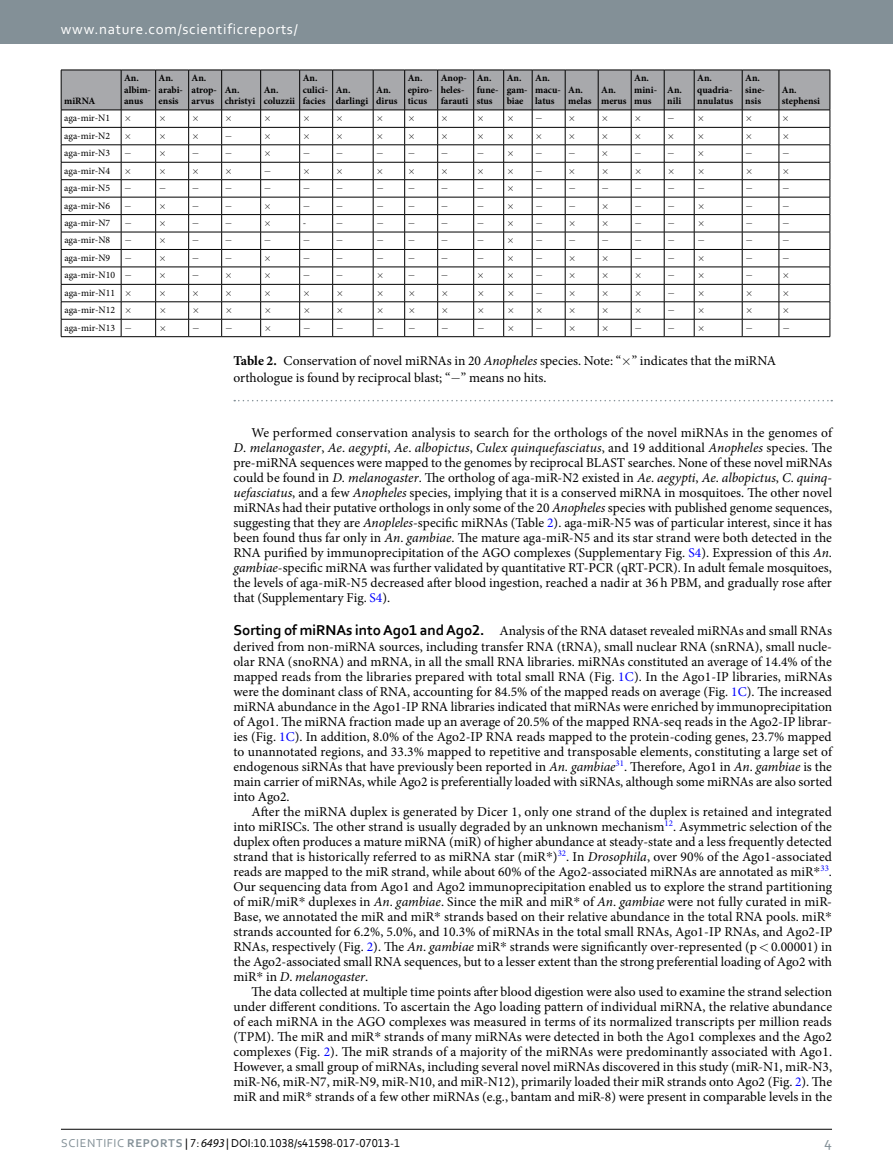
<style>
.page{position:relative;width:893px;height:1174px;background:#fff}
.page>*{position:absolute;margin:0;border:0;box-sizing:border-box;transform-origin:0 0}
.t1{font:15px "Corbel 2";letter-spacing:.045em;color:#fff}
.t2{font:15px "Corbel 2";color:#839097}
.t3{font:13.5px/15px "Minion Pro";letter-spacing:-.005em;color:#000;text-align:justify}
.t4{font:12px "Corbel";color:#000}
.t5{font:700 9.75px/11.2px "Minion Pro";color:#000}
.t6{font:9.75px "Minion Pro";color:#000}
.s1{font-weight:700}
.s2{font-style:italic}
.s3{color:#00f}
.s4{font-family:"Corbel";font-weight:700;font-size:15px}
.s5{font-family:"STIX General"}
.s6{font-family:"Corbel 2";color:#839097}
.s7{font-family:"Corbel Bold 2";color:#839097}
.s8{font-family:"Myriad Pro";font-style:italic}
</style>
<div class="page">
<div style="left:0;top:0;width:893px;height:43px;background:#839097"></div>
<hr style="left:61px;top:1129px;width:771px;height:1px;background:#000">
<svg style="left:234px;top:400px;width:598px;height:1px"></svg>
<svg style="left:61px;top:70px;width:770px;height:267px"></svg>
<p class="t1" style="left:61px;top:19px;width:238px">www.nature.com/scientificreports/</p>
<p class="t5" style="left:64px;top:95px;width:33px">miRNA</p>
<p class="t5" style="left:124px;top:73px;width:28px">An. albim&shy;anus</p>
<p class="t5" style="left:159px;top:73px;width:26px">An. arabi&shy;ensis</p>
<p class="t5" style="left:192px;top:73px;width:27px">An. atrop&shy;arvus</p>
<p class="t5" style="left:225px;top:84px;width:32px">An. christyi</p>
<p class="t5" style="left:264px;top:84px;width:33px">An. coluzzii</p>
<p class="t5" style="left:303px;top:73px;width:27px">An. culici&shy;facies</p>
<p class="t5" style="left:336px;top:84px;width:34px">An. darlingi</p>
<p class="t5" style="left:376px;top:84px;width:23px">An. dirus</p>
<p class="t5" style="left:408px;top:73px;width:26px">An. epiro&shy;ticus</p>
<p class="t5" style="left:441px;top:73px;width:29px">Anop&shy;heles&shy;farauti</p>
<p class="t5" style="left:477px;top:73px;width:23px">An. fune&shy;stus</p>
<p class="t5" style="left:507px;top:73px;width:22px">An. gam&shy;biae</p>
<p class="t5" style="left:535px;top:73px;width:27px">An. macu&shy;latus</p>
<p class="t5" style="left:568px;top:84px;width:25px">An. melas</p>
<p class="t5" style="left:601px;top:84px;width:27px">An. merus</p>
<p class="t5" style="left:634px;top:73px;width:24px">An. mini&shy;mus</p>
<p class="t5" style="left:667px;top:84px;width:16px">An. nili</p>
<p class="t5" style="left:697px;top:73px;width:37px">An. quadria&shy;nnulatus</p>
<p class="t5" style="left:745px;top:73px;width:21px">An. sine&shy;nsis</p>
<p class="t5" style="left:782px;top:84px;width:40px">An. stephensi</p>
<p class="t6" style="left:64px;top:112px;width:47px">aga-mir-N1</p>
<p class="t6" style="left:64px;top:129px;width:47px">aga-mir-N2</p>
<p class="t6" style="left:64px;top:147px;width:47px">aga-mir-N3</p>
<p class="t6" style="left:64px;top:164px;width:47px">aga-mir-N4</p>
<p class="t6" style="left:64px;top:181px;width:47px">aga-mir-N5</p>
<p class="t6" style="left:64px;top:199px;width:47px">aga-mir-N6</p>
<p class="t6" style="left:64px;top:216px;width:47px">aga-mir-N7</p>
<p class="t6" style="left:303px;top:216px;width:5px">-</p>
<p class="t6" style="left:64px;top:234px;width:47px">aga-mir-N8</p>
<p class="t6" style="left:64px;top:251px;width:47px">aga-mir-N9</p>
<p class="t6" style="left:64px;top:269px;width:69px">aga-mir-N10 −</p>
<p class="t6" style="left:64px;top:286px;width:52px">aga-mir-N11</p>
<p class="t6" style="left:64px;top:303px;width:52px">aga-mir-N12</p>
<p class="t6" style="left:65px;top:321px;width:69px">aga-mir-N13 −</p>
<p class="t3" style="left:233px;top:353px;width:544px;line-height:16.5px"><span class="s1">Table 2.</span> Conservation of novel miRNAs in 20 <span class="s2">Anopheles</span> species. Note: “ ” indicates that the miRNA orthologue is found by reciprocal blast; “−” means no hits.</p>
<p class="t3" style="left:233px;top:426px;width:600px;text-indent:18px">We performed conservation analysis to search for the orthologs of the novel miRNAs in the genomes of <span class="s2">D</span>. <span class="s2">melanogaster</span>, <span class="s2">Ae</span>. <span class="s2">aegypti</span>, <span class="s2">Ae</span>. <span class="s2">albopictus</span>, <span class="s2">Culex quinquefasciatus</span>, and 19 additional <span class="s2">Anopheles</span> species. The pre-miRNA sequences were mapped to the genomes by reciprocal BLAST searches. None of these novel miRNAs could be found in <span class="s2">D</span>. <span class="s2">melanogaster</span>. The ortholog of aga-miR-N2 existed in <span class="s2">Ae</span>. <span class="s2">aegypti</span>, <span class="s2">Ae</span>. <span class="s2">albopictus</span>, <span class="s2">C</span>. <span class="s2">quinq&shy;uefasciatus</span>, and a few <span class="s2">Anopheles</span> species, implying that it is a conserved miRNA in mosquitoes. The other novel miRNAs had their putative orthologs in only some of the 20 <span class="s2">Anopheles</span> species with published genome sequences, suggesting that they are <span class="s2">Anopleles</span>-specific miRNAs (Table <span class="s3">2</span>). aga-miR-N5 was of particular interest, since it has been found thus far only in <span class="s2">An</span>. <span class="s2">gambiae</span>. The mature aga-miR-N5 and its star strand were both detected in the RNA purified by immunoprecipitation of the AGO complexes (Supplementary Fig. <span class="s3">S4</span>). Expression of this <span class="s2">An</span>. <span class="s2">gambiae</span>-specific miRNA was further validated by quantitative RT-PCR (qRT-PCR). In adult female mosquitoes, the levels of aga-miR-N5 decreased after blood ingestion, reached a nadir at 36 h PBM, and gradually rose after that (Supplementary Fig. <span class="s3">S4</span>).</p>
<p class="t3" style="left:233px;top:624px;width:600px"><span class="s4">Sorting of miRNAs into Ago1 and Ago2.</span> Analysis of the RNA dataset revealed miRNAs and small RNAs derived from non-miRNA sources, including transfer RNA (tRNA), small nuclear RNA (snRNA), small nucle&shy;olar RNA (snoRNA) and mRNA, in all the small RNA libraries. miRNAs constituted an average of 14.4% of the mapped reads from the libraries prepared with total small RNA (Fig. <span class="s3">1C</span>). In the Ago1-IP libraries, miRNAs were the dominant class of RNA, accounting for 84.5% of the mapped reads on average (Fig. <span class="s3">1C</span>). The increased miRNA abundance in the Ago1-IP RNA libraries indicated that miRNAs were enriched by immunoprecipitation of Ago1. The miRNA fraction made up an average of 20.5% of the mapped RNA-seq reads in the Ago2-IP librar&shy;ies (Fig. <span class="s3">1C</span>). In addition, 8.0% of the Ago2-IP RNA reads mapped to the protein-coding genes, 23.7% mapped to unannotated regions, and 33.3% mapped to repetitive and transposable elements, constituting a large set of endogenous siRNAs that have previously been reported in <span class="s2">An</span>. <span class="s2">gambiae</span><sup>31</sup>. Therefore, Ago1 in <span class="s2">An</span>. <span class="s2">gambiae</span> is the main carrier of miRNAs, while Ago2 is preferentially loaded with siRNAs, although some miRNAs are also sorted into Ago2.</p>
<p class="t3" style="left:233px;top:803px;width:600px;text-indent:18px">After the miRNA duplex is generated by Dicer 1, only one strand of the duplex is retained and integrated into miRISCs. The other strand is usually degraded by an unknown mechanism<sup>12</sup>. Asymmetric selection of the duplex often produces a mature miRNA (miR) of higher abundance at steady-state and a less frequently detected strand that is historically referred to as miRNA star (miR<span class="s5">*</span>)<sup>32</sup>. In <span class="s2">Drosophila</span>, over 90% of the Ago1-associated reads are mapped to the miR strand, while about 60% of the Ago2-associated miRNAs are annotated as miR<span class="s5">*</span><sup>33</sup>.<br>Our sequencing data from Ago1 and Ago2 immunoprecipitation enabled us to explore the strand partitioning of miR/miR<span class="s5">*</span> duplexes in <span class="s2">An</span>. <span class="s2">gambiae</span>. Since the miR and miR<span class="s5">*</span> of <span class="s2">An</span>. <span class="s2">gambiae</span> were not fully curated in miR-Base, we annotated the miR and miR<span class="s5">*</span> strands based on their relative abundance in the total RNA pools. miR<span class="s5">* </span>strands accounted for 6.2%, 5.0%, and 10.3% of miRNAs in the total small RNAs, Ago1-IP RNAs, and Ago2-IP RNAs, respectively (Fig. <span class="s3">2</span>). The <span class="s2">An</span>. <span class="s2">gambiae</span> miR<span class="s5">*</span> strands were significantly over-represented (p 0.00001) in the Ago2-associated small RNA sequences, but to a lesser extent than the strong preferential loading of Ago2 with miR<span class="s5">*</span> in <span class="s2">D</span>. <span class="s2">melanogaster</span>.</p>
<p class="t3" style="left:234px;top:983px;width:600px;text-indent:18px">The data collected at multiple time points after blood digestion were also used to examine the strand selection under different conditions. To ascertain the Ago loading pattern of individual miRNA, the relative abundance of each miRNA in the AGO complexes was measured in terms of its normalized transcripts per million reads (TPM). The miR and miR<span class="s5">*</span> strands of many miRNAs were detected in both the Ago1 complexes and the Ago2 complexes (Fig. <span class="s3">2</span>). The miR strands of a majority of the miRNAs were predominantly associated with Ago1.<br>However, a small group of miRNAs, including several novel miRNAs discovered in this study (miR-N1, miR-N3, miR-N6, miR-N7, miR-N9, miR-N10, and miR-N12), primarily loaded their miR strands onto Ago2 (Fig. <span class="s3">2</span>). The miR and miR<span class="s5">*</span> strands of a few other miRNAs (e.g., bantam and miR-8) were present in comparable levels in the</p>
<p class="t4" style="left:61px;top:1135px;width:341px"><span class="s6">SCIenTIFIC</span> <span class="s7">REPORTS</span> | 7: <span class="s8">6493</span> | DOI:10.1038/s41598-017-07013-1</p>
<p class="t2" style="left:824px;top:1132px;width:9px">4</p>
</div>
